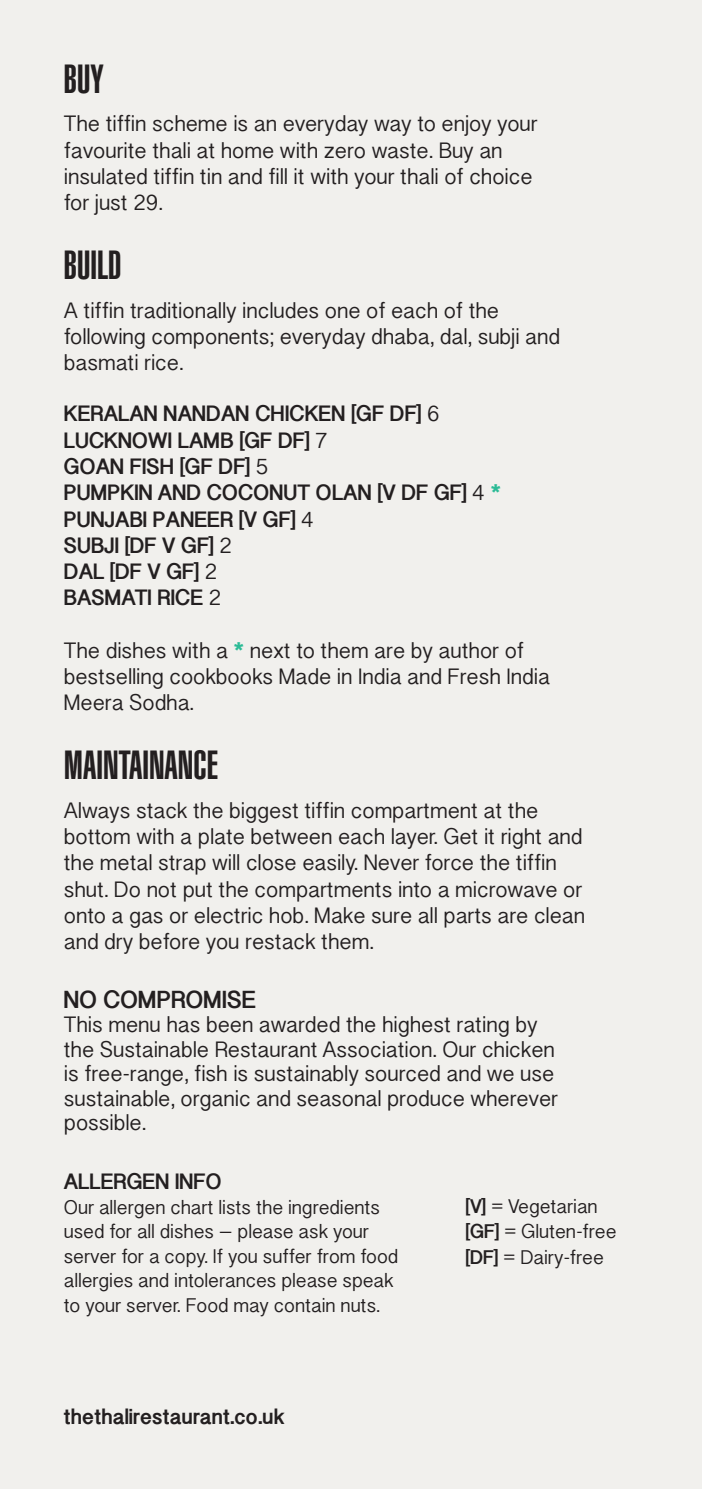
<style>
.page{position:relative;width:702px;height:1489px;background:#fff}
.page>*{position:absolute;margin:0;border:0;box-sizing:border-box;transform-origin:0 0}
.t1{font:40px "Helvetica LT Std Ultra Comp";color:#231f20}
.t2{font:700 25px "Tamil Sangam MN";color:#231f20}
.t3{font:22.5px/26.2px "Tamil Sangam MN";color:#231f20}
.t4{font:700 22.5px/26.2px "Tamil Sangam MN";color:#231f20}
.t5{font:20px/24.5px "Tamil Sangam MN";color:#231f20}
.s1{font-weight:400}
.s2{color:#2cbb96}
.s3{font-weight:700;color:#2cbb96}
.s4{font-weight:700}
</style>
<div class="page">
<div style="left:0;top:0;width:702px;height:1488px;background:#f1f0ed"></div>
<p class="t1" style="left:64px;top:55px;width:41px">BUY</p>
<p class="t3" style="left:64px;top:112px;width:475px">The tiffin scheme is an everyday way to enjoy your favourite thali at home with zero waste. Buy an insulated tiffin tin and fill it with your thali of choice for just 29.</p>
<p class="t1" style="left:64px;top:242px;width:59px">BUILD</p>
<p class="t3" style="left:64px;top:298px;width:498px">A tiffin traditionally includes one of each of the following components; everyday dhaba, dal, subji and basmati rice.</p>
<p class="t4" style="left:64px;top:402px;width:377px">KERALAN NANDAN CHICKEN [GF DF] <span class="s1">6</span></p>
<p class="t4" style="left:64px;top:428px;width:265px">LUCKNOWI LAMB [GF DF] <span class="s1">7</span></p>
<p class="t4" style="left:64px;top:455px;width:206px">GOAN FISH [GF DF] <span class="s1">5</span></p>
<p class="t4" style="left:64px;top:481px;width:439px">PUMPKIN AND COCONUT OLAN [V DF GF] <span class="s1">4</span> <span class="s2">*</span></p>
<p class="t4" style="left:64px;top:507px;width:251px">PUNJABI PANEER [V GF] <span class="s1">4</span></p>
<p class="t4" style="left:64px;top:533px;width:170px">SUBJI [DF V GF] <span class="s1">2<br></span>DAL [DF V GF] <span class="s1">2<br></span>BASMATI RICE <span class="s1">2</span></p>
<p class="t3" style="left:64px;top:639px;width:487px">The dishes with a <span class="s3">*</span> next to them are by author of bestselling cookbooks Made in India and Fresh India<br>Meera Sodha.</p>
<p class="t1" style="left:64px;top:742px;width:156px">MAINTAINANCE</p>
<p class="t3" style="left:64px;top:798px;width:522px">Always stack the biggest tiffin compartment at the bottom with a plate between each layer. Get it right and the metal strap will close easily. Never force the tiffin shut. Do not put the compartments into a microwave or onto a gas or electric hob. Make sure all parts are clean and dry before you restack them.</p>
<p class="t2" style="left:64px;top:987px;width:194px">NO COMPROMISE</p>
<p class="t3" style="left:64px;top:1014px;width:495px;line-height:24.5px">This menu has been awarded the highest rating by the Sustainable Restaurant Association. Our chicken is free-range, fish is sustainably sourced and we use sustainable, organic and seasonal produce wherever possible.</p>
<p class="t4" style="left:64px;top:1170px;width:159px">ALLERGEN INFO</p>
<p class="t5" style="left:64px;top:1196px;width:336px">Our allergen chart lists the ingredients used for all dishes – please ask your server for a copy. If you suffer from food allergies and intolerances please speak to your server. Food may contain nuts.</p>
<p class="t5" style="left:465px;top:1195px;width:152px;line-height:25.2px"><span class="s4">[V]</span> = Vegetarian <span class="s4">[GF]</span> = Gluten-free <span class="s4">[DF]</span> = Dairy-free</p>
<p class="t4" style="left:64px;top:1405px;width:222px">thethalirestaurant.co.uk</p>
</div>
